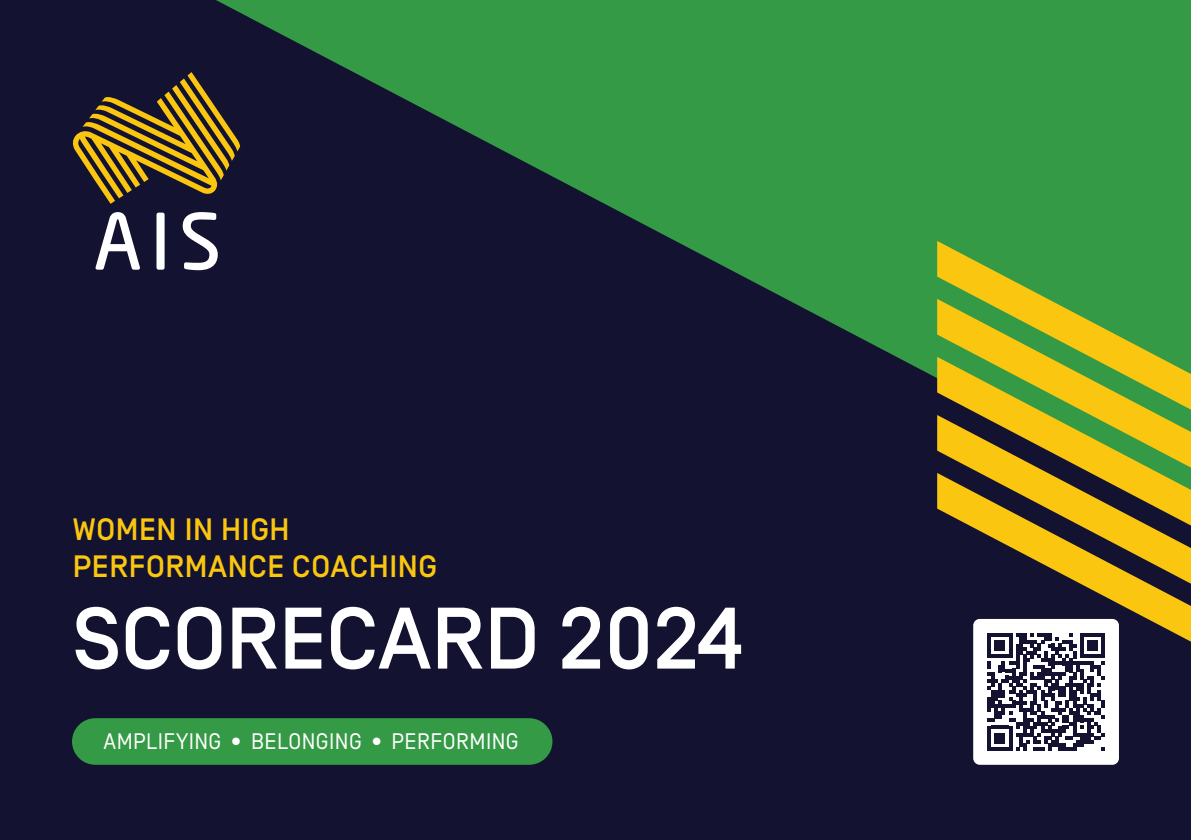
<style>
.page{position:relative;width:1191px;height:840px;background:#fff}
.page>*{position:absolute;margin:0;border:0;box-sizing:border-box;transform-origin:0 0}
.t1{font:500 87px "Simplon Norm";color:#fff}
.t2{font:500 30.8px/36.4px "Simplon Norm";letter-spacing:.02em;color:#fac610}
.t3{font:22.4px "Simplon Norm";letter-spacing:.02em;color:#fff}
</style>
<div class="page">
<div style="left:0;top:0;width:1191px;height:839px;background:#131230"></div>
<svg style="left:216px;top:0;width:975px;height:378px;fill:#359a46"></svg>
<svg style="left:1079px;top:583px;width:112px;height:58px"></svg>
<svg style="left:937px;top:467px;width:254px;height:116px;fill:#fac610"></svg>
<svg style="left:937px;top:409px;width:254px;height:58px;fill:#fac610"></svg>
<svg style="left:937px;top:241px;width:254px;height:168px;fill:#359a46"></svg>
<svg style="left:96px;top:212px;width:122px;height:58px"></svg>
<svg style="left:72px;top:72px;width:168px;height:132px"></svg>
<div style="left:72px;top:717px;width:480px;height:47px;background:#359a46;border-radius:23px"></div>
<div style="left:973px;top:618px;width:146px;height:146px;background:#fff;border-radius:7px"></div>
<svg style="left:987px;top:633px;width:117px;height:117px"></svg>
<h2 class="t2" style="left:73px;top:512px;width:366px">WOMEN IN HIGH<br>PERFORMANCE COACHING</h2>
<h1 class="t1" style="left:73px;top:592px;width:672px">SCORECARD 2024</h1>
<p class="t3" style="left:104px;top:729px;width:416px">AMPLIFYING • BELONGING • PERFORMING</p>
</div>
